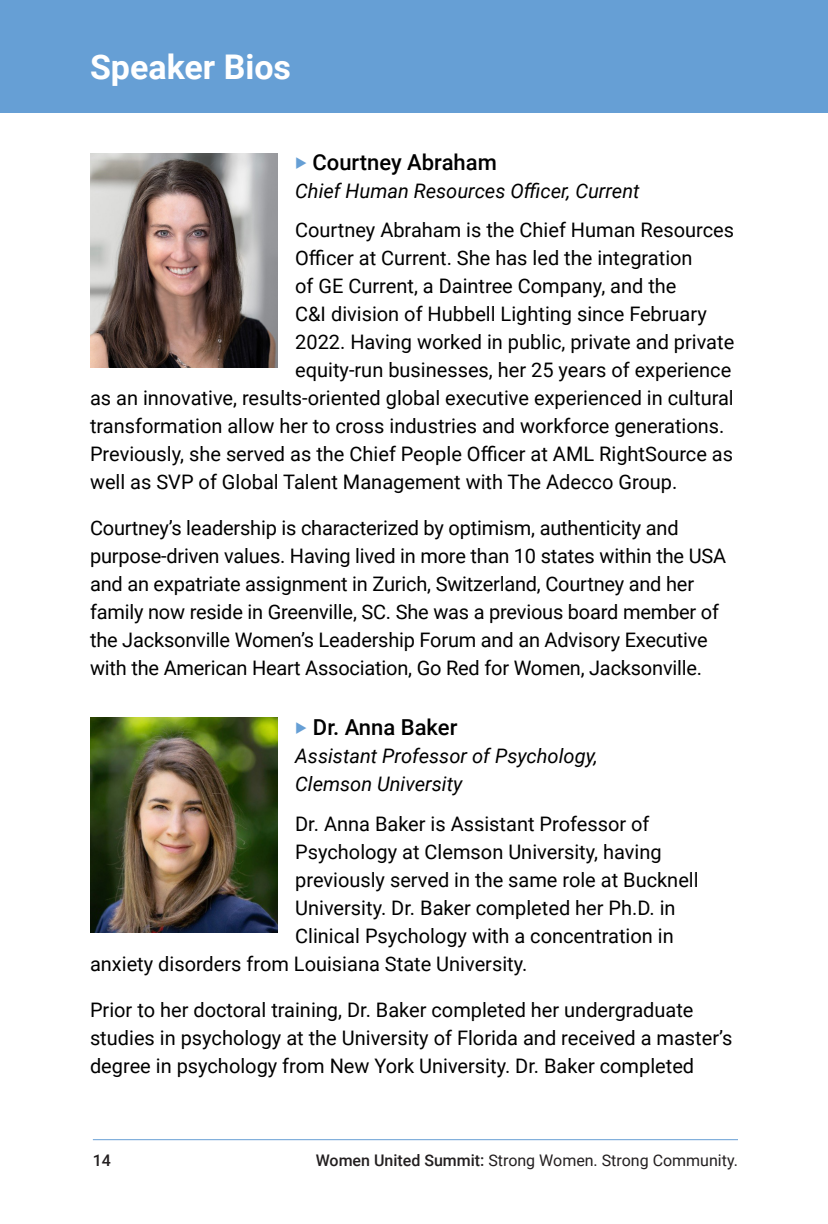
<style>
.page{position:relative;width:828px;height:1224px;background:#fff}
.page>*{position:absolute;margin:0;border:0;box-sizing:border-box;transform-origin:0 0}
.t1{font:700 34px "Roboto";color:#fff}
.Bio_Header{font:500 22px "Roboto";color:#000}
.Bios{font:20px/28px "Roboto";color:#000}
.t2{font:italic 20px/28px "Roboto";color:#000}
.t3{font:16px "Roboto";color:#231f20}
.t4{font:500 16px "Roboto";color:#231f20}
.s1{color:#669fd5}
.s2{font-weight:500}
</style>
<div class="page">
<hr style="left:93px;top:1139px;width:645px;height:1px;background:#669fd5">
<div style="left:0;top:0;width:828px;height:113px;background:#669fd5"></div>
<img style="left:90px;top:153px;width:187px;height:215px">
<img style="left:90px;top:717px;width:187px;height:215px">
<h1 class="t1" style="left:90px;top:43px;width:203px">Speaker Bios</h1>
<p class="Bio_Header" style="left:295px;top:146px;width:203px"><span class="s1">◆</span> Courtney Abraham</p>
<p class="t2" style="left:295px;top:176px;width:346px">Chief Human Resources Officer, Current</p>
<p class="Bios" style="left:295px;top:215px;width:440px">Courtney Abraham is the Chief Human Resources</p>
<p class="Bios" style="left:295px;top:243px;width:399px">Officer at Current. She has led the integration</p>
<p class="Bios" style="left:295px;top:271px;width:383px">of GE Current, a Daintree Company, and the</p>
<p class="Bios" style="left:295px;top:299px;width:413px">C&amp;I division of Hubbell Lighting since February</p>
<p class="Bios" style="left:295px;top:327px;width:441px">2022. Having worked in public, private and private</p>
<p class="Bios" style="left:295px;top:355px;width:438px">equity-run businesses, her 25 years of experience</p>
<p class="Bios" style="left:90px;top:383px;width:645px">as an innovative, results-oriented global executive experienced in cultural</p>
<p class="Bios" style="left:90px;top:411px;width:636px">transformation allow her to cross industries and workforce generations.</p>
<p class="Bios" style="left:90px;top:439px;width:645px">Previously, she served as the Chief People Officer at AML RightSource as</p>
<p class="Bios" style="left:90px;top:467px;width:589px">well as SVP of Global Talent Management with The Adecco Group.</p>
<p class="Bios" style="left:90px;top:513px;width:638px">Courtney’s leadership is characterized by optimism, authenticity and purpose-driven values. Having lived in more than 10 states within the USA and an expatriate assignment in Zurich, Switzerland, Courtney and her family now reside in Greenville, SC. She was a previous board member of the Jacksonville Women’s Leadership Forum and an Advisory Executive with the American Heart Association, Go Red for Women, Jacksonville.</p>
<p class="Bio_Header" style="left:295px;top:712px;width:164px"><span class="s1">◆</span> Dr. Anna Baker</p>
<p class="t2" style="left:295px;top:741px;width:304px">Assistant Professor of Psychology,<br>Clemson University</p>
<p class="Bios" style="left:295px;top:809px;width:356px">Dr. Anna Baker is Assistant Professor of</p>
<p class="Bios" style="left:295px;top:837px;width:368px">Psychology at Clemson University, having</p>
<p class="Bios" style="left:295px;top:865px;width:405px">previously served in the same role at Bucknell</p>
<p class="Bios" style="left:295px;top:893px;width:382px">University. Dr. Baker completed her Ph.D. in</p>
<p class="Bios" style="left:295px;top:921px;width:380px">Clinical Psychology with a concentration in</p>
<p class="Bios" style="left:90px;top:949px;width:439px">anxiety disorders from Louisiana State University.</p>
<p class="Bios" style="left:90px;top:995px;width:644px">Prior to her doctoral training, Dr. Baker completed her undergraduate studies in psychology at the University of Florida and received a master’s degree in psychology from New York University. Dr. Baker completed</p>
<p class="t4" style="left:93px;top:1149px;width:20px">14</p>
<p class="t3" style="left:316px;top:1149px;width:424px"><span class="s2">Women United Summit:</span> Strong Women. Strong Community.</p>
</div>
